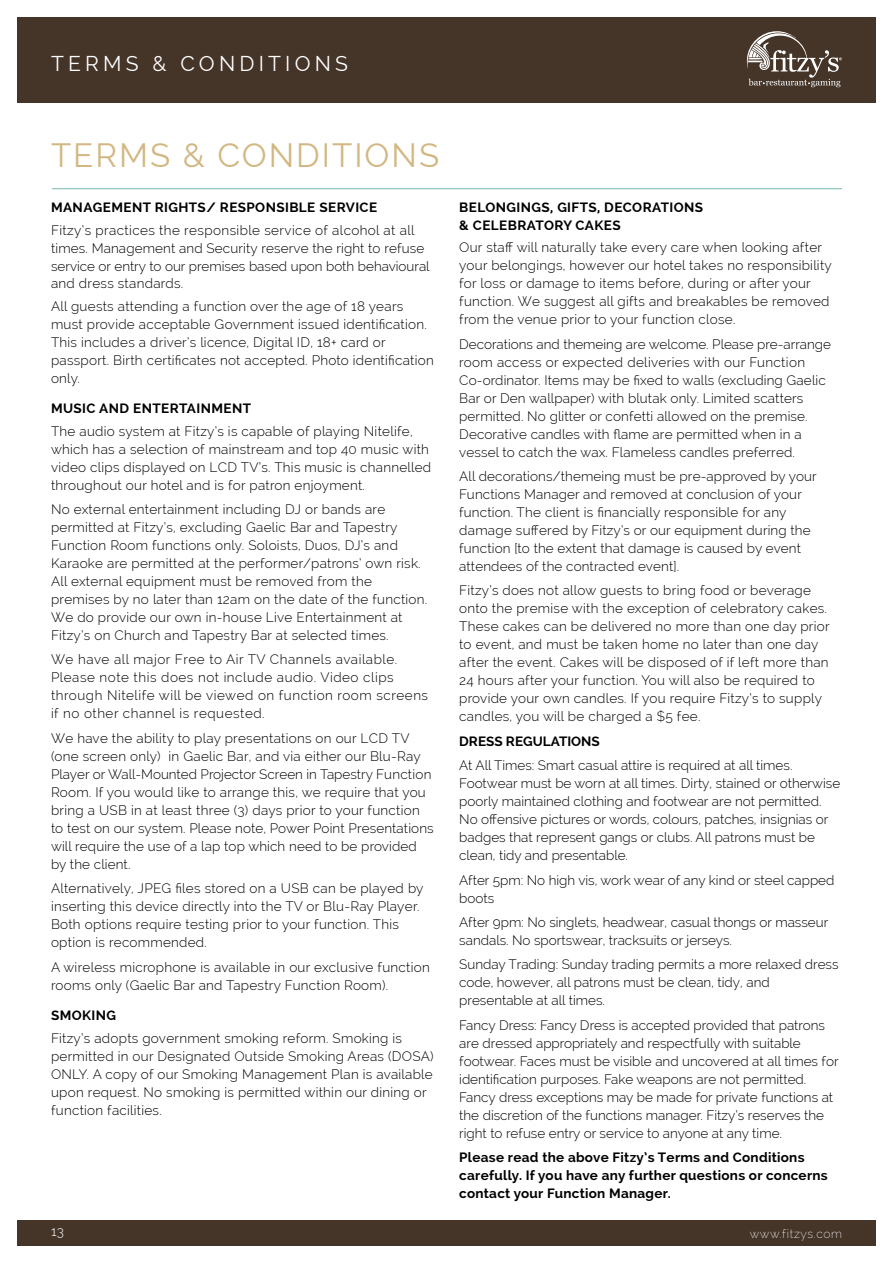
<style>
.page{position:relative;width:893px;height:1263px;background:#fff}
.page>*{position:absolute;margin:0;border:0;box-sizing:border-box;transform-origin:0 0}
.t1{font:33px "Raleway";letter-spacing:.06em;color:#d2b782}
.t2{font:21px "Raleway";letter-spacing:.2em;color:#fff}
.t3{font:300 13.5px/18px "Raleway";letter-spacing:.02em;color:#000}
.t4{font:300 13.5px/18px "Raleway";color:#000}
.t5{font:700 13.5px/18px "Raleway";letter-spacing:.02em;color:#000}
.t6{font:300 13.5px/18px "Raleway";letter-spacing:.04em;color:#000}
.t7{font:700 13.5px "Raleway";color:#000}
.t8{font:300 13.5px "Raleway";color:#fff}
.t9{font:200 12px "Raleway";letter-spacing:.05em;color:#fff}
</style>
<div class="page">
<div style="left:17px;top:1220px;width:859px;height:26px;background:#453529"></div>
<div style="left:17px;top:17px;width:859px;height:85px;background:#453529"></div>
<svg style="left:747px;top:31px;width:95px;height:56px"></svg>
<hr style="left:52px;top:188px;width:790px;height:1px;background:#75b8ae">
<h2 class="t2" style="left:51px;top:51px;width:298px">TERMS &amp; CONDITIONS</h2>
<h1 class="t1" style="left:51px;top:136px;width:390px">TERMS &amp; CONDITIONS</h1>
<p class="t5" style="left:51px;top:199px;width:328px">MANAGEMENT RIGHTS/ RESPONSIBLE SERVICE</p>
<p class="t3" style="left:51px;top:221px;width:380px">Fitzy’s practices the responsible service of alcohol at all times. Management and Security reserve the right to refuse service or entry to our premises based upon both behavioural and dress standards.</p>
<p class="t3" style="left:51px;top:297px;width:384px">All guests attending a function over the age of 18 years must provide acceptable Government issued identification.<br>This includes a driver’s licence, Digital ID, 18+ card or passport. Birth certificates not accepted. Photo identification only.</p>
<p class="t5" style="left:51px;top:400px;width:202px">MUSIC AND ENTERTAINMENT</p>
<p class="t3" style="left:51px;top:422px;width:382px">The audio system at Fitzy’s is capable of playing Nitelife, which has a selection of mainstream and top 40 music with video clips displayed on LCD TV’s. This music is channelled throughout our hotel and is for patron enjoyment.</p>
<p class="t3" style="left:51px;top:500px;width:378px">No external entertainment including DJ or bands are permitted at Fitzy’s, excluding Gaelic Bar and Tapestry Function Room functions only. Soloists, Duos, DJ’s and Karaoke are permitted at the performer/patrons’ own risk.<br>All external equipment must be removed from the premises by no later than 12am on the date of the function.<br>We do provide our own in-house Live Entertainment at Fitzy’s on Church and Tapestry Bar at selected times.</p>
<p class="t6" style="left:51px;top:651px;width:379px">We have all major Free to Air TV Channels available.<br>Please note this does not include audio. Video clips through Nitelife will be viewed on function room screens if no other channel is requested.</p>
<p class="t3" style="left:51px;top:729px;width:384px">We have the ability to play presentations on our LCD TV (one screen only) in Gaelic Bar, and via either our Blu-Ray Player or Wall-Mounted Projector Screen in Tapestry Function Room. If you would like to arrange this, we require that you bring a USB in at least three (3) days prior to your function to test on our system. Please note, Power Point Presentations will require the use of a lap top which need to be provided by the client.</p>
<p class="t3" style="left:51px;top:879px;width:374px">Alternatively, JPEG files stored on a USB can be played by inserting this device directly into the TV or Blu-Ray Player.<br>Both options require testing prior to your function. This option is recommended.</p>
<p class="t3" style="left:51px;top:958px;width:380px">A wireless microphone is available in our exclusive function rooms only (Gaelic Bar and Tapestry Function Room).</p>
<p class="t5" style="left:51px;top:1007px;width:67px">SMOKING</p>
<p class="t3" style="left:51px;top:1029px;width:384px">Fitzy’s adopts government smoking reform. Smoking is permitted in our Designated Outside Smoking Areas (DOSA)<br>ONLY. A copy of our Smoking Management Plan is available upon request. No smoking is permitted within our dining or function facilities.</p>
<p class="t5" style="left:459px;top:198px;width:245px">BELONGINGS, GIFTS, DECORATIONS &amp; CELEBRATORY CAKES</p>
<p class="t3" style="left:459px;top:238px;width:374px">Our staff will naturally take every care when looking after your belongings, however our hotel takes no responsibility for loss or damage to items before, during or after your function. We suggest all gifts and breakables be removed from the venue prior to your function close.</p>
<p class="t3" style="left:459px;top:335px;width:373px">Decorations and themeing are welcome. Please pre-arrange room access or expected deliveries with our Function Co-ordinator. Items may be fixed to walls (excluding Gaelic Bar or Den wallpaper) with blutak only. Limited scatters permitted. No glitter or confetti allowed on the premise.<br>Decorative candles with flame are permitted when in a vessel to catch the wax. Flameless candles preferred.</p>
<p class="t3" style="left:459px;top:467px;width:359px">All decorations/themeing must be pre-approved by your Functions Manager and removed at conclusion of your function. The client is financially responsible for any damage suffered by Fitzy’s or our equipment during the function [to the extent that damage is caused by event attendees of the contracted event].</p>
<p class="t3" style="left:459px;top:582px;width:372px">Fitzy’s does not allow guests to bring food or beverage onto the premise with the exception of celebratory cakes.<br>These cakes can be delivered no more than one day prior to event, and must be taken home no later than one day after the event. Cakes will be disposed of if left more than 24 hours after your function. You will also be required to provide your own candles. If you require Fitzy’s to supply candles, you will be charged a $5 fee.</p>
<p class="t7" style="left:459px;top:733px;width:142px">DRESS REGULATIONS</p>
<p class="t4" style="left:459px;top:756px;width:383px">At All Times: Smart casual attire is required at all times.<br>Footwear must be worn at all times. Dirty, stained or otherwise poorly maintained clothing and footwear are not permitted.<br>No offensive pictures or words, colours, patches, insignias or badges that represent gangs or clubs. All patrons must be clean, tidy and presentable.</p>
<p class="t4" style="left:459px;top:871px;width:377px">After 5pm: No high vis, work wear of any kind or steel capped boots</p>
<p class="t4" style="left:459px;top:913px;width:371px">After 9pm: No singlets, headwear, casual thongs or masseur sandals. No sportswear, tracksuits or jerseys.</p>
<p class="t4" style="left:459px;top:955px;width:381px">Sunday Trading: Sunday trading permits a more relaxed dress code, however, all patrons must be clean, tidy, and presentable at all times.</p>
<p class="t4" style="left:459px;top:1016px;width:381px">Fancy Dress: Fancy Dress is accepted provided that patrons are dressed appropriately and respectfully with suitable footwear. Faces must be visible and uncovered at all times for identification purposes. Fake weapons are not permitted.<br>Fancy dress exceptions may be made for private functions at the discretion of the functions manager. Fitzy’s reserves the right to refuse entry or service to anyone at any time.</p>
<p class="t5" style="left:459px;top:1148px;width:370px">Please read the above Fitzy’s Terms and Conditions carefully. If you have any further questions or concerns contact your Function Manager.</p>
<p class="t8" style="left:51px;top:1224px;width:15px">13</p>
<p class="t9" style="left:750px;top:1227px;width:94px">www.fitzys.com</p>
</div>
